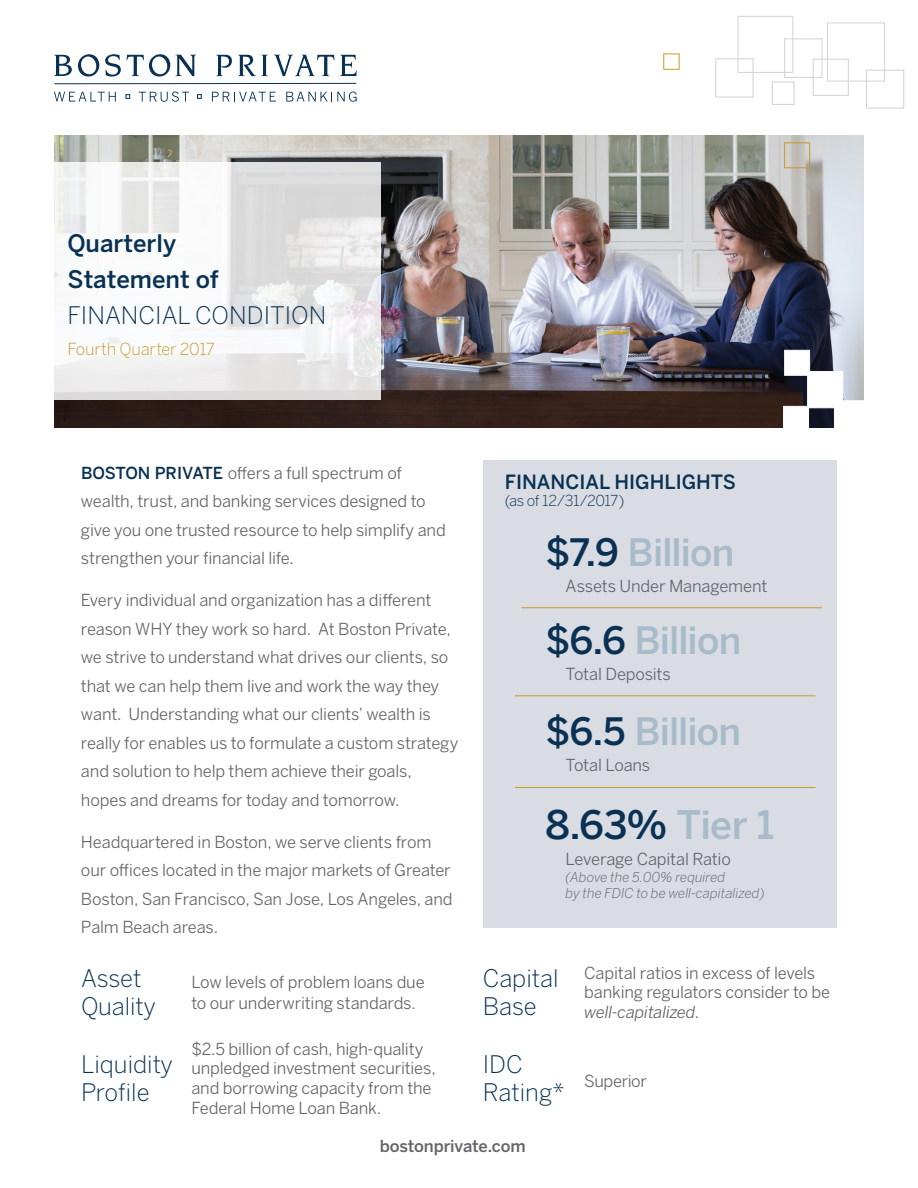
<style>
.page{position:relative;width:918px;height:1188px;background:#fff}
.page>*{position:absolute;margin:0;border:0;box-sizing:border-box;transform-origin:0 0}
.t1{font:500 39px "Benton Sans";letter-spacing:-.02em;color:#093153}
.t2{font:500 37.5px "Benton Sans";letter-spacing:-.025em;color:#a7bbc8}
.t3{font:300 24px/28.5px "Benton Sans";color:#093153}
.t4{font:500 24px/36px "Benton Sans";color:#093153}
.t5{font:500 19.5px "Benton Sans";color:#093153}
.t6{font:16.5px/28.5px "Benton Sans";letter-spacing:-.01em;color:#646569}
.t7{font:500 16.5px "Benton Sans";letter-spacing:-.01em;color:#646569}
.t8{font:300 16.5px "Benton Sans";letter-spacing:-.01em;color:#ca992a}
.t9{font:300 15px "Benton Sans";letter-spacing:-.03em;color:#093153}
.t10{font:italic 300 13.5px/16.5px "Benton Sans";letter-spacing:-.005em;color:#646569}
.s1{font-weight:500;color:#093153}
.s2{color:#093153}
.s3{color:#a7bbc8}
.s4{font-style:italic}
</style>
<div class="page">
<div style="left:483px;top:460px;width:354px;height:467px;background:#dadce3"></div>
<svg style="left:54px;top:92px;width:62px;height:10px"></svg>
<svg style="left:139px;top:92px;width:50px;height:10px"></svg>
<svg style="left:212px;top:92px;width:64px;height:10px"></svg>
<svg style="left:286px;top:92px;width:71px;height:10px"></svg>
<svg style="left:126px;top:94px;width:4px;height:5px"></svg>
<svg style="left:197px;top:94px;width:5px;height:5px"></svg>
<svg style="left:54px;top:55px;width:18px;height:21px"></svg>
<svg style="left:78px;top:54px;width:21px;height:23px"></svg>
<svg style="left:105px;top:54px;width:65px;height:23px"></svg>
<svg style="left:176px;top:55px;width:20px;height:21px"></svg>
<svg style="left:216px;top:55px;width:16px;height:21px"></svg>
<svg style="left:238px;top:55px;width:30px;height:21px"></svg>
<svg style="left:274px;top:55px;width:83px;height:21px"></svg>
<hr style="left:54px;top:83px;width:302px;height:1px;background:#093153">
<img style="left:54px;top:135px;width:810px;height:293px">
<svg style="left:54px;top:163px;width:326px;height:237px"></svg>
<div style="left:784px;top:142px;width:26px;height:26px;border:1px solid #ca992a"></div>
<div style="left:663px;top:54px;width:17px;height:16px;border:1px solid #ca992a"></div>
<div style="left:715px;top:58px;width:39px;height:39px;border:1px solid #d1d2d4"></div>
<div style="left:772px;top:82px;width:23px;height:23px;border:1px solid #d1d2d4"></div>
<div style="left:738px;top:16px;width:55px;height:57px;border:1px solid #d1d2d4"></div>
<div style="left:784px;top:38px;width:38px;height:40px;border:1px solid #d1d2d4"></div>
<div style="left:813px;top:59px;width:36px;height:37px;border:1px solid #d1d2d4"></div>
<div style="left:866px;top:70px;width:38px;height:39px;border:1px solid #d1d2d4"></div>
<div style="left:827px;top:22px;width:58px;height:60px;border:1px solid #d1d2d4"></div>
<hr style="left:522px;top:607px;width:300px;height:1px;background:#ca992a">
<hr style="left:515px;top:696px;width:300px;height:1px;background:#ca992a">
<div style="left:784px;top:350px;width:26px;height:26px;background:#fff;border:1px solid #fff"></div>
<div style="left:807px;top:371px;width:36px;height:37px;background:#fff;border:1px solid #fff"></div>
<div style="left:834px;top:400px;width:36px;height:37px;background:#fff"></div>
<div style="left:783px;top:406px;width:26px;height:26px;background:#fff;border:1px solid #fff"></div>
<hr style="left:515px;top:787px;width:300px;height:1px;background:#ca992a">
<h3 class="t4" style="left:68px;top:225px;width:153px">Quarterly<br>Statement of</h3>
<h3 class="t3" style="left:68px;top:301px;width:261px">FINANCIAL CONDITION</h3>
<p class="t8" style="left:68px;top:339px;width:149px">Fourth Quarter 2017</p>
<p class="t6" style="left:81px;top:459px;width:366px"><span class="s1">BOSTON PRIVATE</span> offers a full spectrum of wealth, trust, and banking services designed to give you one trusted resource to help simplify and strengthen your financial life.</p>
<p class="t6" style="left:81px;top:586px;width:379px">Every individual and organization has a different reason WHY they work so hard. At Boston Private, we strive to understand what drives our clients, so that we can help them live and work the way they want. Understanding what our clients’ wealth is really for enables us to formulate a custom strategy and solution to help them achieve their goals, hopes and dreams for today and tomorrow.</p>
<p class="t6" style="left:81px;top:828px;width:373px">Headquartered in Boston, we serve clients from our offices located in the major markets of Greater Boston, San Francisco, San Jose, Los Angeles, and Palm Beach areas.</p>
<p class="t5" style="left:505px;top:469px;width:233px">FINANCIAL HIGHLIGHTS</p>
<p class="t9" style="left:505px;top:492px;width:121px">(as of 12/31/2017)</p>
<h2 class="t2" style="left:545px;top:529px;width:191px"><span class="s2">$7.9</span> Billion</h2>
<p class="t6" style="left:566px;top:572px;width:203px">Assets Under Management</p>
<h2 class="t2" style="left:545px;top:617px;width:197px"><span class="s2">$6.6</span> Billion</h2>
<p class="t6" style="left:566px;top:660px;width:107px">Total Deposits</p>
<h2 class="t2" style="left:545px;top:708px;width:197px"><span class="s2">$6.5</span> Billion</h2>
<p class="t6" style="left:566px;top:751px;width:86px">Total Loans</p>
<h1 class="t1" style="left:545px;top:801px;width:230px">8.63% <span class="s3">Tier 1</span></h1>
<p class="t6" style="left:566px;top:845px;width:167px">Leverage Capital Ratio</p>
<p class="t10" style="left:566px;top:868px;width:201px">(Above the 5.00% required<br>by the FDIC to be well-capitalized)</p>
<h3 class="t3" style="left:81px;top:964px;width:76px">Asset<br>Quality</h3>
<p class="t6" style="left:191px;top:971px;width:235px;line-height:21px">Low levels of problem loans due to our underwriting standards.</p>
<p class="t6" style="left:584px;top:963px;width:247px;line-height:19.5px">Capital ratios in excess of levels banking regulators consider to be <span class="s4">well-capitalized</span>.</p>
<h3 class="t3" style="left:81px;top:1050px;width:94px">Liquidity<br>Profile</h3>
<h3 class="t3" style="left:483px;top:1050px;width:83px">IDC<br>Rating*</h3>
<h3 class="t3" style="left:483px;top:964px;width:77px">Capital<br>Base</h3>
<p class="t6" style="left:191px;top:1039px;width:246px;line-height:19.5px">$2.5 billion of cash, high-quality unpledged investment securities, and borrowing capacity from the<br>Federal Home Loan Bank.</p>
<p class="t6" style="left:584px;top:1066px;width:64px">Superior</p>
<p class="t7" style="left:380px;top:1136px;width:147px">bostonprivate.com</p>
</div>
